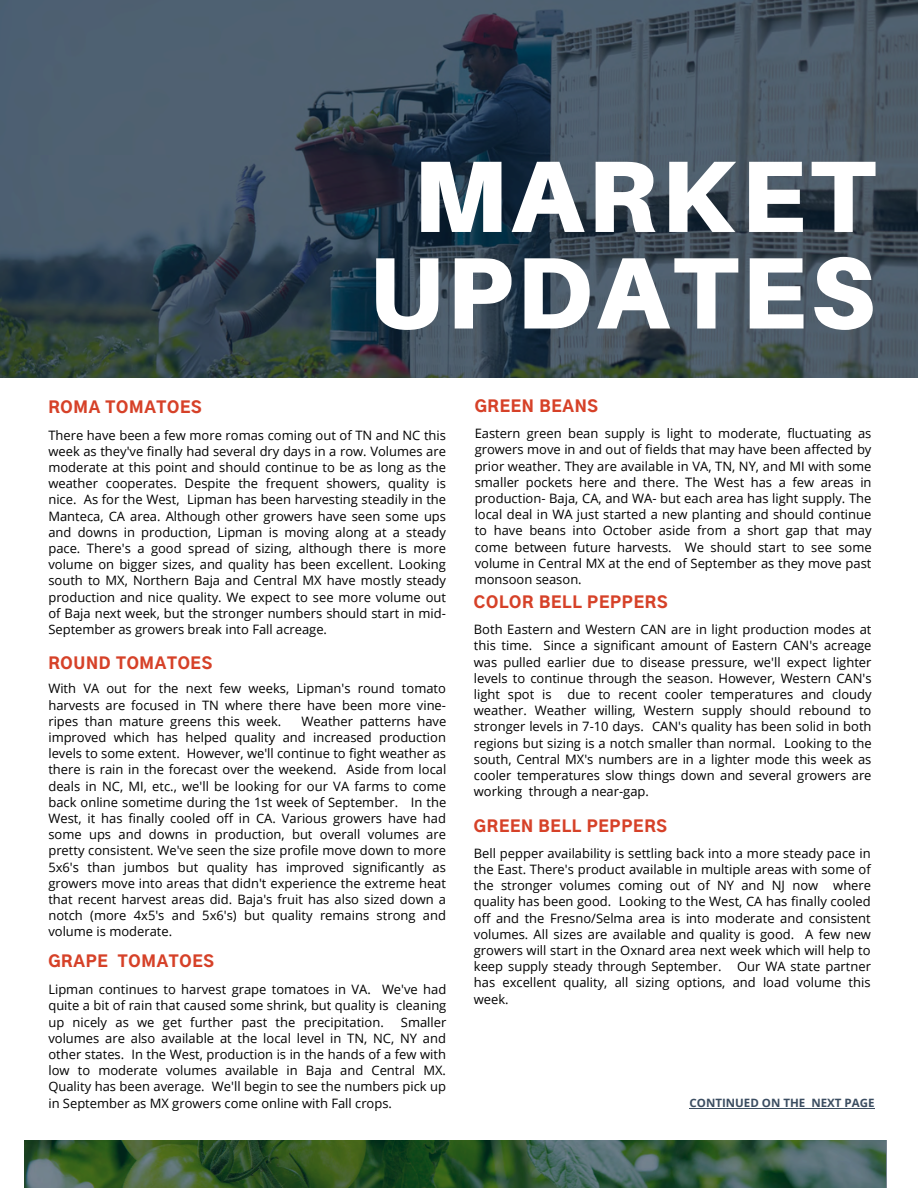
<style>
.page{position:relative;width:918px;height:1188px;background:#fff}
.page>*{position:absolute;margin:0;border:0;box-sizing:border-box;transform-origin:0 0}
.t1{font:900 101.7px/96.6px "Aileron";letter-spacing:.04em;color:#fff;text-align:center}
.t2{font:900 15.9px "Gothic A1";letter-spacing:.045em;color:#d64128}
.t3{font:12.9px/16.2px "Open Sans";color:#000;text-align:justify}
.t4{font:700 11.55px "Open Sans";color:#3b4d61}
</style>
<div class="page">
<svg style="left:0;top:0;width:918px;height:378px"></svg>
<svg style="left:24px;top:1140px;width:863px;height:48px"></svg>
<hr style="left:690px;top:1108px;width:115px;height:1px;background:#3b4d61">
<hr style="left:811px;top:1108px;width:64px;height:1px;background:#3b4d61">
<h1 class="t1" style="left:369px;top:146px;width:507px">MARKET<br>UPDATES</h1>
<h2 class="t2" style="left:48px;top:400px;width:155px">ROMA TOMATOES</h2>
<h3 class="t3" style="left:48px;top:427px;width:399px">There have been a few more romas coming out of TN and NC this week as they've finally had several dry days in a row. Volumes are moderate at this point and should continue to be as long as the weather cooperates. Despite the frequent showers, quality is nice. As for the West, Lipman has been harvesting steadily in the Manteca, CA area. Although other growers have seen some ups and downs in production, Lipman is moving along at a steady pace. There's a good spread of sizing, although there is more volume on bigger sizes, and quality has been excellent. Looking south to MX, Northern Baja and Central MX have mostly steady production and nice quality. We expect to see more volume out of Baja next week, but the stronger numbers should start in mid-September as growers break into Fall acreage.</h3>
<h2 class="t2" style="left:48px;top:656px;width:165px">ROUND TOMATOES</h2>
<h3 class="t3" style="left:48px;top:680px;width:399px">With VA out for the next few weeks, Lipman's round tomato harvests are focused in TN where there have been more vine&shy;ripes than mature greens this week.</h3>
<h3 class="t3" style="left:48px;top:713px;width:399px;text-indent:253px">Weather patterns have improved which has helped quality and increased production levels to some extent. However, we'll continue to fight weather as there is rain in the forecast over the weekend. Aside from local deals in NC, MI, etc., we'll be looking for our VA farms to come back online sometime during the 1st week of September. In the West, it has finally cooled off in CA. Various growers have had some ups and downs in production, but overall volumes are pretty consistent. We've seen the size profile move down to more 5x6's than jumbos but quality has improved significantly as growers move into areas that didn't experience the extreme heat that recent harvest areas did. Baja's fruit has also sized down a notch (more 4x5's and 5x6's) but quality remains strong and volume is moderate.</h3>
<h2 class="t2" style="left:48px;top:954px;width:167px">GRAPE TOMATOES</h2>
<h3 class="t3" style="left:48px;top:981px;width:399px">Lipman continues to harvest grape tomatoes in VA. We've had quite a bit of rain that caused some shrink, but quality is cleaning up nicely as we get further past the precipitation.</h3>
<h3 class="t3" style="left:48px;top:1013px;width:400px;text-indent:353px">Smaller volumes are also available at the local level in TN, NC, NY and other states. In the West, production is in the hands of a few with low to moderate volumes available in Baja and Central MX.<br>Quality has been average. We'll begin to see the numbers pick up in September as MX growers come online with Fall crops.</h3>
<p class="t2" style="left:475px;top:400px;width:125px">GREEN BEANS</p>
<p class="t3" style="left:475px;top:425px;width:399px">Eastern green bean supply is light to moderate, fluctuating as growers move in and out of fields that may have been affected by prior weather. They are available in VA, TN, NY, and MI with some smaller pockets here and there. The West has a few areas in production- Baja, CA, and WA- but each area has light supply. The local deal in WA just started a new planting and should continue to have beans into October aside from a short gap that may come between future harvests. We should start to see some volume in Central MX at the end of September as they move past monsoon season.</p>
<h2 class="t2" style="left:474px;top:596px;width:195px">COLOR BELL PEPPERS</h2>
<h3 class="t3" style="left:474px;top:621px;width:399px">Both Eastern and Western CAN are in light production modes at this time. Since a significant amount of Eastern CAN's acreage was pulled earlier due to disease pressure, we'll expect lighter levels to continue through the season. However, Western CAN's light spot is due to recent cooler temperatures and cloudy weather. Weather willing, Western supply should rebound to stronger levels in 7-10 days. CAN's quality has been solid in both regions but sizing is a notch smaller than normal. Looking to the south, Central MX's numbers are in a lighter mode this week as cooler temperatures slow things down and several growers are working through a near-gap.</h3>
<h3 class="t2" style="left:474px;top:819px;width:195px">GREEN BELL PEPPERS</h3>
<h3 class="t3" style="left:474px;top:845px;width:399px">Bell pepper availability is settling back into a more steady pace in the East. There's product available in multiple areas with some of the stronger volumes coming out of NY and NJ now where quality has been good. Looking to the West, CA has finally cooled off and the Fresno/Selma area is into moderate and consistent volumes. All sizes are available and quality is good. A few new growers will start in the Oxnard area next week which will help to keep supply steady through September. Our WA state partner has excellent quality, all sizing options, and load volume this week.</h3>
<h3 class="t4" style="left:690px;top:1094px;width:186px">CONTINUED ON THE NEXT PAGE</h3>
</div>
